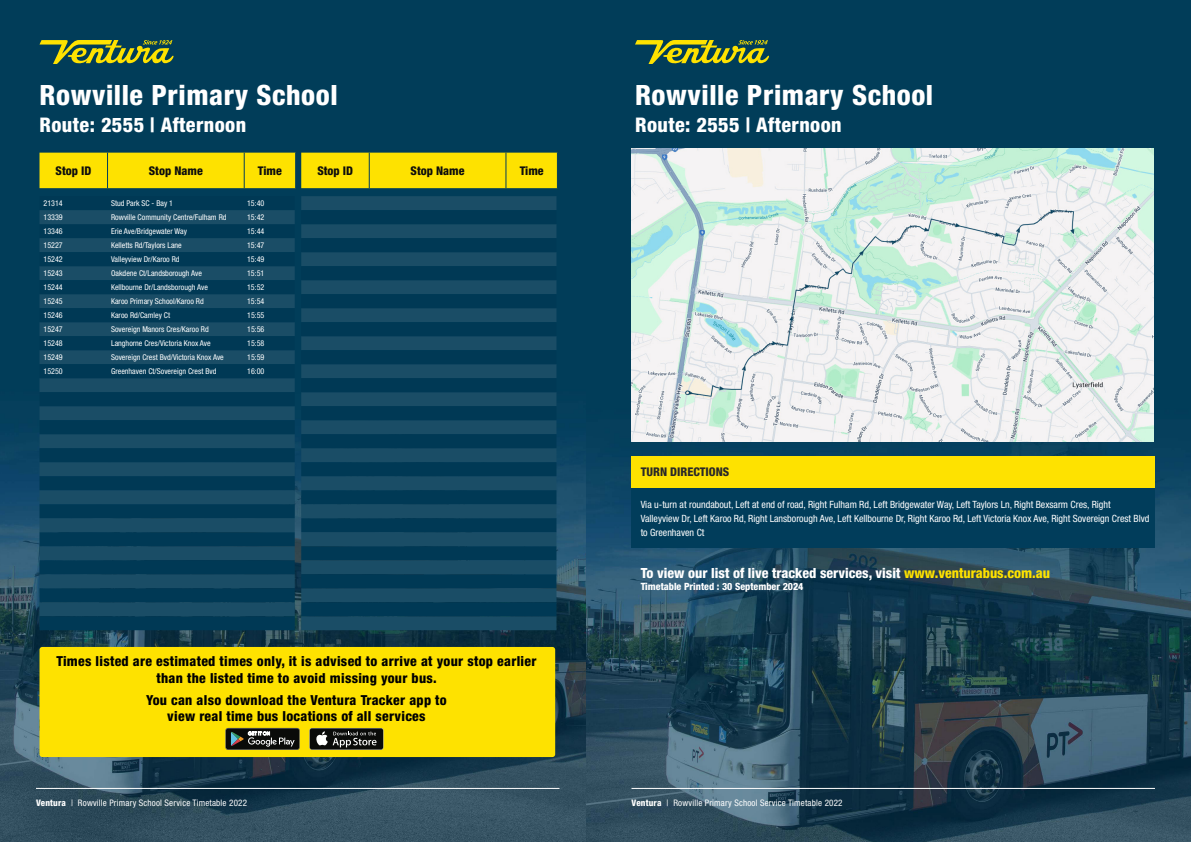
<style>
.page{position:relative;width:1191px;height:842px;background:#fff}
.page>*{position:absolute;margin:0;border:0;box-sizing:border-box;transform-origin:0 0}
.t1{font:800 condensed 28px "Helvetica Neue LT Std";letter-spacing:.02em;color:#fff}
.t2{font:800 condensed 20.2px "Helvetica Neue LT Std";letter-spacing:.02em;color:#fff}
.t3{font:800 condensed 14px "Helvetica Neue LT Std";color:#fff}
.t4{font:800 condensed 13.8px/16.6px "Helvetica Neue LT Std";letter-spacing:.02em;color:#000;text-align:center}
.t5{font:800 condensed 12px "Helvetica Neue LT Std";color:#0d0d0d}
.t6{font:800 condensed 12px "Helvetica Neue LT Std";color:#292829}
.t7{font:condensed 10px/14px "Helvetica Neue LT Std";color:#fff}
.t8{font:800 condensed 10px "Helvetica Neue LT Std";color:#fff}
.t9{font:condensed 9px "Helvetica Neue LT Std";letter-spacing:.02em;color:#fff}
.t10{font:condensed 8px "Helvetica Neue LT Std";color:#fff}
.s1{font-weight:800}
.s2{color:#fee200}
</style>
<div class="page">
<img style="left:0;top:0;width:587px;height:842px">
<hr style="left:36px;top:788px;width:523px;height:1px;background:#fff">
<svg style="left:40px;top:40px;width:134px;height:24px;background:#6f8531"></svg>
<div style="left:40px;top:153px;width:517px;height:35px;background:#fee200"></div>
<hr style="left:369px;top:153px;width:1px;height:35px;background:#013d5b">
<hr style="left:505px;top:153px;width:1px;height:35px;background:#013d5b">
<hr style="left:557px;top:153px;width:1px;height:35px;background:#013d5b">
<svg style="left:40px;top:196px;width:255px;height:42px;background:#083f5a"></svg>
<div style="left:40px;top:238px;width:255px;height:378px;background:#1a4d66"></div>
<svg style="left:40px;top:252px;width:255px;height:322px;background:#0c425c"></svg>
<div style="left:40px;top:588px;width:255px;height:14px;background:#003955"></div>
<div style="left:40px;top:616px;width:255px;height:14px;background:#003955"></div>
<div style="left:301px;top:196px;width:255px;height:434px;background:#1a4d66"></div>
<svg style="left:301px;top:210px;width:255px;height:56px;background:#0c425d"></svg>
<svg style="left:301px;top:266px;width:255px;height:322px;background:#0c425c"></svg>
<div style="left:301px;top:602px;width:255px;height:14px;background:#003955"></div>
<div style="left:39px;top:647px;width:516px;height:110px;background:#fee200;border-radius:3px"></div>
<svg style="left:225px;top:728px;width:75px;height:22px;background:#383a36"></svg>
<div style="left:309px;top:728px;width:74px;height:22px;background:#363735;border-radius:3px"></div>
<div style="left:310px;top:728px;width:73px;height:21px;background:#0a0b09;border-radius:2px"></div>
<svg style="left:316px;top:731px;width:60px;height:16px"></svg>
<img style="left:587px;top:0;width:604px;height:842px">
<hr style="left:631px;top:788px;width:524px;height:1px;background:#fff">
<div style="left:631px;top:456px;width:523px;height:32px;background:#fee200"></div>
<div style="left:631px;top:488px;width:523px;height:60px;background:#013d5b"></div>
<svg style="left:635px;top:40px;width:134px;height:24px;background:#6f8531"></svg>
<img style="left:632px;top:149px;width:521px;height:293px">
<h1 class="t1" style="left:40px;top:77px;width:300px">Rowville Primary School</h1>
<h2 class="t2" style="left:40px;top:112px;width:208px">Route: 2555 | Afternoon</h2>
<h3 class="t5" style="left:56px;top:163px;width:37px">Stop ID</h3>
<h3 class="t5" style="left:149px;top:163px;width:56px">Stop Name</h3>
<h3 class="t5" style="left:258px;top:163px;width:25px">Time</h3>
<h3 class="t5" style="left:317px;top:163px;width:37px">Stop ID</h3>
<h3 class="t5" style="left:410px;top:163px;width:56px">Stop Name</h3>
<h3 class="t5" style="left:520px;top:163px;width:25px">Time</h3>
<p class="t10" style="left:44px;top:199px;width:21px">21314</p>
<p class="t10" style="left:111px;top:199px;width:64px">Stud Park SC - Bay 1</p>
<p class="t10" style="left:247px;top:199px;width:19px">15:40</p>
<p class="t10" style="left:44px;top:213px;width:21px">13339</p>
<p class="t10" style="left:111px;top:213px;width:117px">Rowville Community Centre/Fulham Rd</p>
<p class="t10" style="left:247px;top:213px;width:19px">15:42</p>
<p class="t10" style="left:44px;top:227px;width:21px">13346</p>
<p class="t10" style="left:111px;top:227px;width:77px">Erie Ave/Bridgewater Way</p>
<p class="t10" style="left:247px;top:227px;width:19px">15:44</p>
<p class="t10" style="left:44px;top:241px;width:21px">15227</p>
<p class="t10" style="left:111px;top:241px;width:72px">Kelletts Rd/Taylors Lane</p>
<p class="t10" style="left:247px;top:241px;width:19px">15:47</p>
<p class="t10" style="left:44px;top:255px;width:21px">15242</p>
<p class="t10" style="left:111px;top:255px;width:70px">Valleyview Dr/Karoo Rd</p>
<p class="t10" style="left:247px;top:255px;width:19px">15:49</p>
<p class="t10" style="left:44px;top:269px;width:21px">15243</p>
<p class="t10" style="left:111px;top:269px;width:92px">Oakdene Ct/Landsborough Ave</p>
<p class="t10" style="left:247px;top:269px;width:19px">15:51</p>
<p class="t10" style="left:44px;top:283px;width:21px">15244</p>
<p class="t10" style="left:111px;top:283px;width:98px">Kellbourne Dr/Landsborough Ave</p>
<p class="t10" style="left:247px;top:283px;width:19px">15:52</p>
<p class="t10" style="left:44px;top:297px;width:21px">15245</p>
<p class="t10" style="left:111px;top:297px;width:94px">Karoo Primary School/Karoo Rd</p>
<p class="t10" style="left:247px;top:297px;width:19px">15:54</p>
<p class="t10" style="left:44px;top:311px;width:21px">15246</p>
<p class="t10" style="left:111px;top:311px;width:61px">Karoo Rd/Camley Ct</p>
<p class="t10" style="left:247px;top:311px;width:19px">15:55</p>
<p class="t10" style="left:44px;top:325px;width:21px">15247</p>
<p class="t10" style="left:111px;top:325px;width:99px">Sovereign Manors Cres/Karoo Rd</p>
<p class="t10" style="left:247px;top:325px;width:19px">15:56</p>
<p class="t10" style="left:44px;top:339px;width:21px">15248</p>
<p class="t10" style="left:111px;top:339px;width:101px">Langhorne Cres/Victoria Knox Ave</p>
<p class="t10" style="left:247px;top:339px;width:19px">15:58</p>
<p class="t10" style="left:44px;top:353px;width:21px">15249</p>
<p class="t10" style="left:111px;top:353px;width:114px">Sovereign Crest Bvd/Victoria Knox Ave</p>
<p class="t10" style="left:247px;top:353px;width:19px">15:59</p>
<p class="t10" style="left:44px;top:367px;width:21px">15250</p>
<p class="t10" style="left:111px;top:367px;width:107px">Greenhaven Ct/Sovereign Crest Bvd</p>
<p class="t10" style="left:247px;top:367px;width:19px">16:00</p>
<h3 class="t4" style="left:56px;top:653px;width:481px">Times listed are estimated times only, it is advised to arrive at your stop earlier than the listed time to avoid missing your bus.</h3>
<h3 class="t4" style="left:146px;top:691px;width:302px">You can also download the Ventura Tracker app to view real time bus locations of all services</h3>
<p class="t9" style="left:36px;top:798px;width:212px"><span class="s1">Ventura</span> | Rowville Primary School Service Timetable 2022</p>
<h1 class="t1" style="left:635px;top:77px;width:300px">Rowville Primary School</h1>
<h2 class="t2" style="left:635px;top:112px;width:208px">Route: 2555 | Afternoon</h2>
<h3 class="t6" style="left:640px;top:465px;width:90px">TURN DIRECTIONS</h3>
<p class="t7" style="left:640px;top:497px;width:510px">Via u-turn at roundabout, Left at end of road, Right Fulham Rd, Left Bridgewater Way, Left Taylors Ln, Right Bexsarm Cres, Right<br>Valleyview Dr, Left Karoo Rd, Right Lansborough Ave, Left Kellbourne Dr, Right Karoo Rd, Left Victoria Knox Ave, Right Sovereign Crest Blvd to Greenhaven Ct</p>
<h3 class="t3" style="left:640px;top:565px;width:411px">To view our list of live tracked services, visit <span class="s2">www.venturabus.com.au</span></h3>
<p class="t8" style="left:640px;top:581px;width:164px">Timetable Printed : 30 September 2024</p>
<p class="t9" style="left:631px;top:798px;width:212px"><span class="s1">Ventura</span> | Rowville Primary School Service Timetable 2022</p>
</div>
